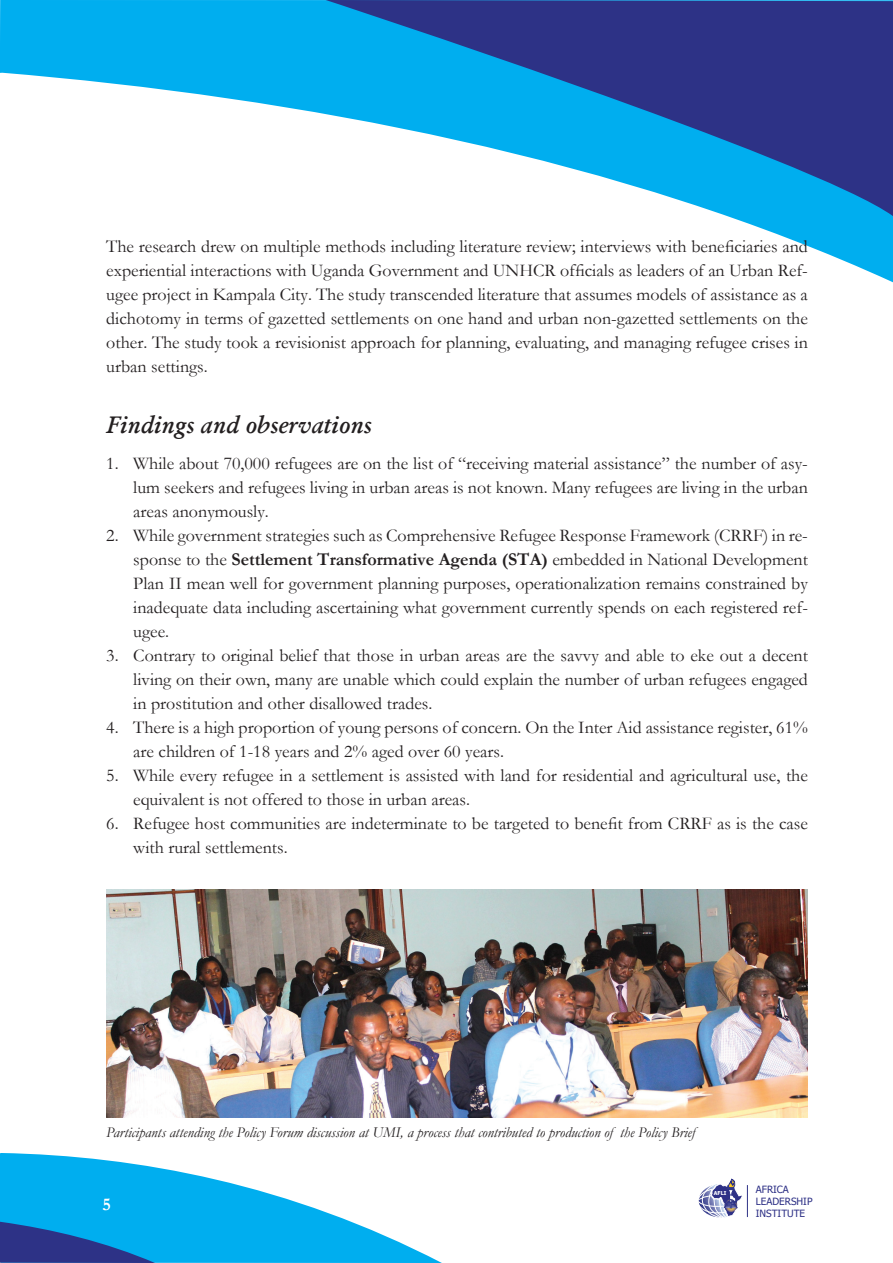
<style>
.page{position:relative;width:893px;height:1263px;background:#fff}
.page>*{position:absolute;margin:0;border:0;box-sizing:border-box;transform-origin:0 0}
.t1{font:italic 600 24px "Garamond";color:#231f20}
.t2{font:18px/24px "Garamond";color:#231f20;text-align:justify}
.t3{font:700 18px "Garamond";color:#fff}
.t4{font:italic 15px "Garamond";color:#231f20}
.t5{font:10.05px/12px "Tahoma";color:#2e3186}
.t6{font:700 5.4px "Tahoma";color:#fff}
.s1{font-weight:700}
</style>
<div class="page">
<svg style="left:2px;top:0;width:891px;height:282px"></svg>
<svg style="left:326px;top:0;width:567px;height:216px"></svg>
<svg style="left:0;top:0;width:2px;height:73px"></svg>
<svg style="left:0;top:1153px;width:442px;height:110px;fill:#00aeef"></svg>
<svg style="left:0;top:1222px;width:155px;height:41px;background:#1a65b1"></svg>
<svg style="left:698px;top:1179px;width:44px;height:39px"></svg>
<hr style="left:747px;top:1185px;width:1px;height:32px;background:#2e3186">
<img style="left:106px;top:889px;width:702px;height:228px">
<p class="t2" style="left:106px;top:234px;width:703px">The research drew on multiple methods including literature review; interviews with beneficiaries and experiential interactions with Uganda Government and UNHCR officials as leaders of an Urban Ref&shy;ugee project in Kampala City. The study transcended literature that assumes models of assistance as a dichotomy in terms of gazetted settlements on one hand and urban non-gazetted settlements on the other. The study took a revisionist approach for planning, evaluating, and managing refugee crises in urban settings.</p>
<h1 class="t1" style="left:106px;top:409px;width:267px">Findings and observations</h1>
<p class="t2" style="left:133px;top:451px;width:676px;text-indent:-27px">1. While about 70,000 refugees are on the list of “receiving material assistance” the number of asy&shy;lum seekers and refugees living in urban areas is not known. Many refugees are living in the urban areas anonymously.</p>
<p class="t2" style="left:133px;top:523px;width:676px;text-indent:-27px">2. While government strategies such as Comprehensive Refugee Response Framework (CRRF) in re&shy;sponse to the <span class="s1">Settlement Transformative Agenda (STA)</span> embedded in National Development Plan II mean well for government planning purposes, operationalization remains constrained by inadequate data including ascertaining what government currently spends on each registered ref&shy;ugee.</p>
<p class="t2" style="left:133px;top:643px;width:676px;text-indent:-27px">3. Contrary to original belief that those in urban areas are the savvy and able to eke out a decent living on their own, many are unable which could explain the number of urban refugees engaged in prostitution and other disallowed trades.</p>
<p class="t2" style="left:133px;top:715px;width:676px;text-indent:-27px">4. There is a high proportion of young persons of concern. On the Inter Aid assistance register, 61% are children of 1-18 years and 2% aged over 60 years.</p>
<p class="t2" style="left:133px;top:763px;width:676px;text-indent:-27px">5. While every refugee in a settlement is assisted with land for residential and agricultural use, the equivalent is not offered to those in urban areas.</p>
<p class="t2" style="left:133px;top:811px;width:676px;text-indent:-27px">6. Refugee host communities are indeterminate to be targeted to benefit from CRRF as is the case with rural settlements.</p>
<p class="t4" style="left:106px;top:1122px;width:590px">Participants attending the Policy Forum discussion at UMI, a process that contributed to production of the Policy Brief</p>
<p class="t3" style="left:103px;top:1192px;width:10px">5</p>
<p class="t6" style="left:714px;top:1190px;width:14px">AFLI</p>
<p class="t5" style="left:756px;top:1184px;width:58px">AFRICA<br>LEADERSHIP<br>INSTITUTE</p>
</div>
